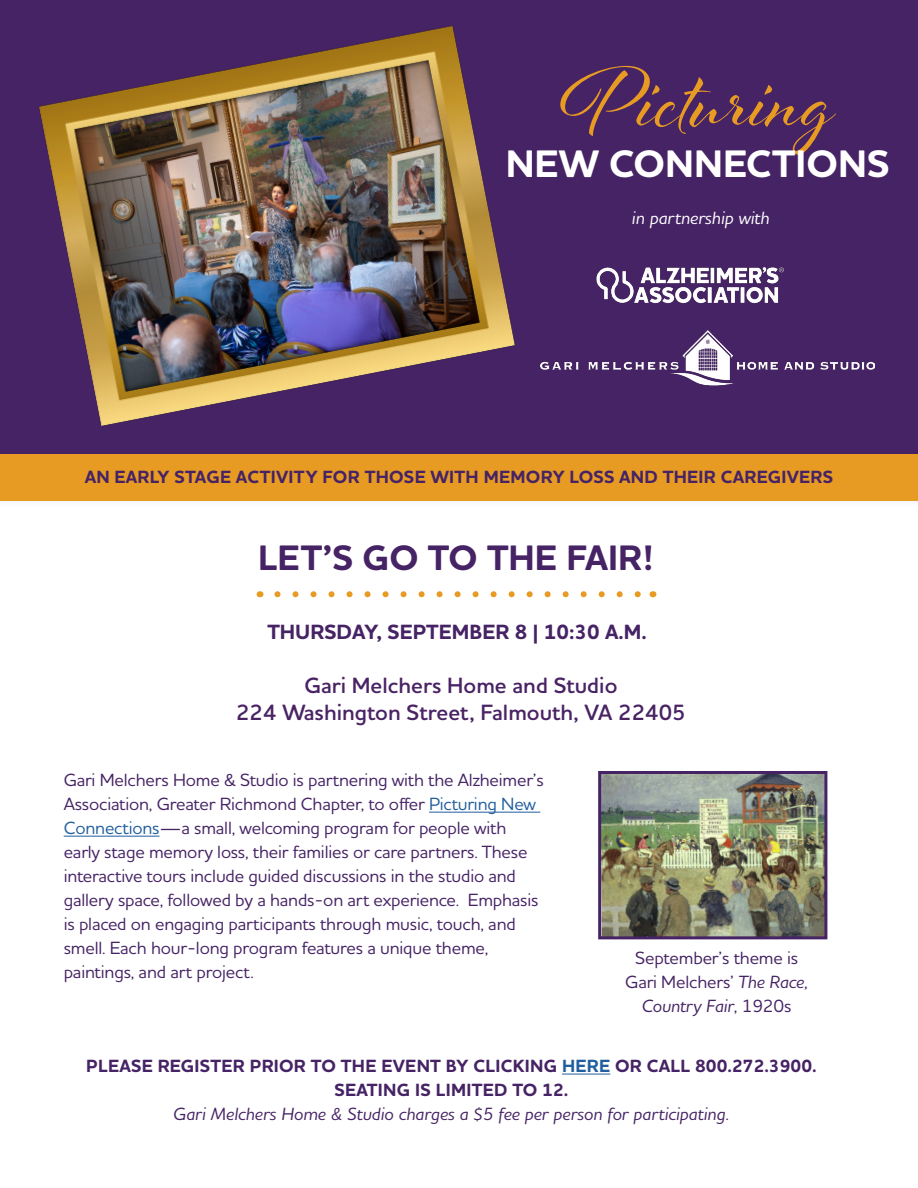
<style>
.page{position:relative;width:918px;height:1188px;background:#fff}
.page>*{position:absolute;margin:0;border:0;box-sizing:border-box;transform-origin:0 0}
.t1{font:90px "Al Fresco";color:#e89b23}
.t2{font:700 39px "Houschka Pro";color:#fff}
.t3{font:700 36px "Houschka Pro";color:#462365}
.t4{font:600 22.5px/27px "Houschka Pro";color:#492364;text-align:center}
.t5{font:700 21px "Houschka Pro";color:#462365}
.t6{font:500 18px/24px "Houschka Pro";letter-spacing:-.01em;color:#462365}
.t7{font:700 18px/24px "Houschka Pro";letter-spacing:.015em;color:#462365;text-align:center}
.t8{font:italic 500 18px "Houschka Pro";color:#462365}
.t9{font:italic 500 18px "Houschka Pro";color:#fff}
.s1{color:#215e9e}
.s2{font-style:italic}
</style>
<div class="page">
<div style="left:0;top:0;width:918px;height:510px;background:#462365"></div>
<hr style="left:429px;top:812px;width:111px;height:1px;background:#215e9e">
<hr style="left:64px;top:836px;width:95px;height:1px;background:#215e9e">
<svg style="left:277px;top:591px;width:364px;height:6px"></svg>
<img style="left:602px;top:775px;width:221px;height:160px">
<div style="left:598px;top:771px;width:229px;height:168px;border:3px solid #462365"></div>
<img style="left:541px;top:330px;width:333px;height:56px">
<img style="left:596px;top:267px;width:188px;height:37px">
<div style="left:0;top:454px;width:918px;height:47px;background:#e89b23"></div>
<img style="left:39px;top:25px;width:476px;height:401px">
<hr style="left:562px;top:1074px;width:48px;height:1px;background:#215e9e">
<h1 class="t1" style="left:560px;top:41px;width:276px">Picturing</h1>
<h2 class="t2" style="left:506px;top:138px;width:385px">NEW CONNECTIONS</h2>
<p class="t9" style="left:632px;top:207px;width:139px">in partnership with</p>
<p class="t7" style="left:85px;top:465px;width:750px">AN EARLY STAGE ACTIVITY FOR THOSE WITH MEMORY LOSS AND THEIR CAREGIVERS</p>
<h3 class="t3" style="left:258px;top:535px;width:398px">LET’S GO TO THE FAIR!</h3>
<p class="t5" style="left:267px;top:618px;width:381px">THURSDAY, SEPTEMBER 8 | 10:30 A.M.</p>
<p class="t4" style="left:236px;top:672px;width:451px">Gari Melchers Home and Studio<br>224 Washington Street, Falmouth, VA 22405</p>
<p class="t6" style="left:64px;top:768px;width:482px">Gari Melchers Home &amp; Studio is partnering with the Alzheimer’s Association, Greater Richmond Chapter, to offer <span class="s1">Picturing New Connections</span>—a small, welcoming program for people with early stage memory loss, their families or care partners. These interactive tours include guided discussions in the studio and gallery space, followed by a hands-on art experience. Emphasis is placed on engaging participants through music, touch, and smell. Each hour-long program features a unique theme, paintings, and art project.</p>
<p class="t6" style="left:625px;top:946px;width:185px;text-align:center">September’s theme is<br>Gari Melchers’ <span class="s2">The Race,<br>Country Fair</span>, 1920s</p>
<p class="t7" style="left:86px;top:1054px;width:732px">PLEASE REGISTER PRIOR TO THE EVENT BY CLICKING <span class="s1">HERE</span> OR CALL 800.272.3900.<br>SEATING IS LIMITED TO 12.</p>
<p class="t8" style="left:173px;top:1103px;width:558px">Gari Melchers Home &amp; Studio charges a $5 fee per person for participating.</p>
</div>
